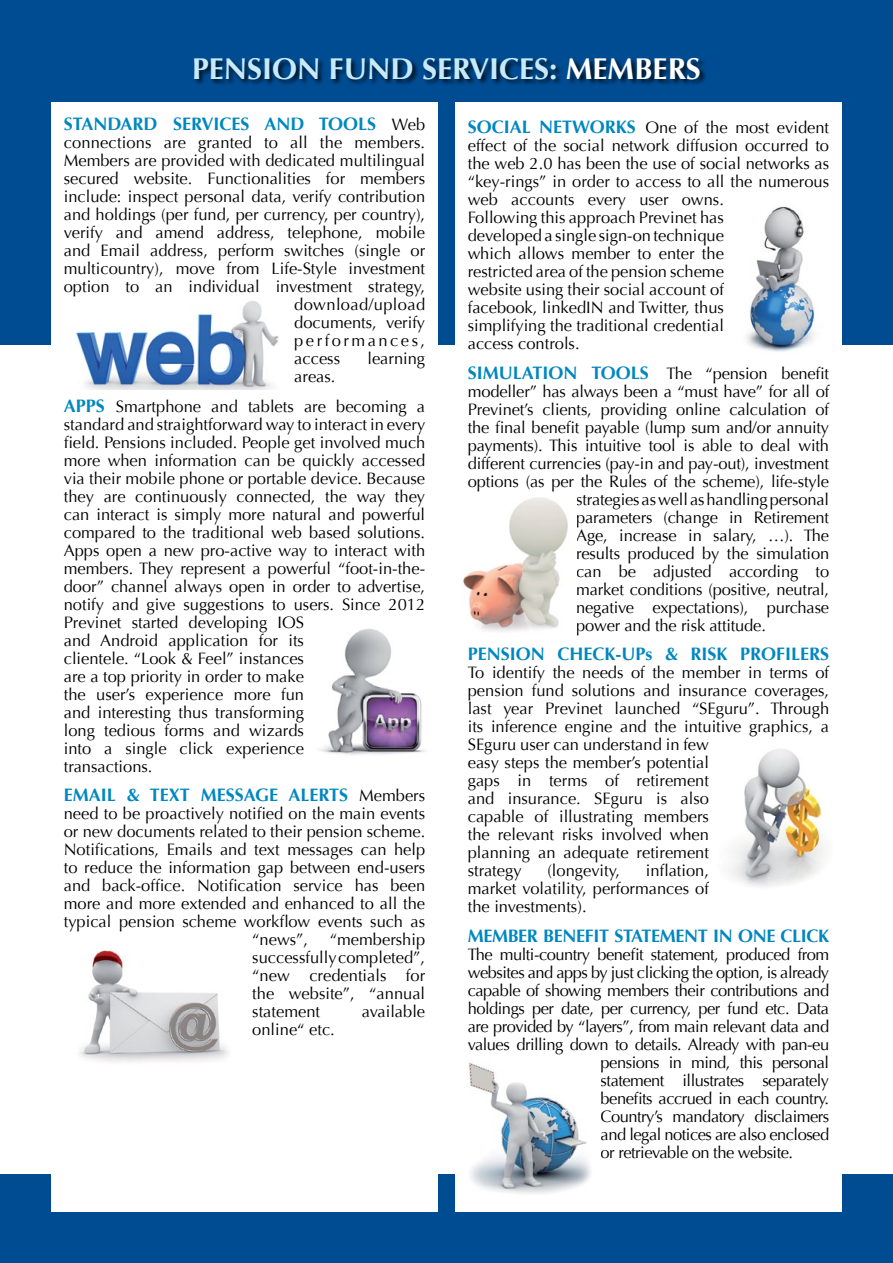
<style>
.page{position:relative;width:893px;height:1263px;background:#004c92}
.page>*{position:absolute;margin:0;border:0;box-sizing:border-box;transform-origin:0 0}
.t1{font:700 30px "Optima";color:#c7eafb}
.t2{font:700 18px "Optima";color:#0087bf}
.t3{font:700 18px "Optima";letter-spacing:-.02em;color:#0087bf}
.t4{font:16.5px/18px "Optima";color:#000}
.t5{font:16.5px "Optima";letter-spacing:-.03em;color:#000}
.t6{font:16.5px "Optima";letter-spacing:.025em;color:#000}
.t7{font:16.5px "Optima";letter-spacing:.15em;color:#000}
.s1{color:#fff}
.s2{font-weight:400;font-size:16.5px;color:#000}
.s3{font-weight:700;font-size:18px;color:#0087bf}
</style>
<div class="page">
<div style="left:0;top:345px;width:893px;height:829px;background:#fff"></div>
<div style="left:455px;top:102px;width:387px;height:1110px;background:#fff"></div>
<div style="left:193px;top:58px;width:514px;height:27px;background:#000;opacity:.75"></div>
<img style="left:730px;top:749px;width:97px;height:138px">
<img style="left:468px;top:1062px;width:123px;height:132px">
<img style="left:463px;top:497px;width:105px;height:135px">
<div style="left:51px;top:102px;width:387px;height:1110px;background:#fff"></div>
<img style="left:320px;top:629px;width:106px;height:126px">
<img style="left:79px;top:950px;width:150px;height:113px">
<img style="left:747px;top:206px;width:68px;height:146px">
<img style="left:75px;top:301px;width:204px;height:89px">
<h1 class="t1" style="left:192px;top:51px;width:510px">PENSION FUND SERVICES: <span class="s1">MEMBERS</span></h1>
<p class="t2" style="left:64px;top:114px;width:363px">STANDARD SERVICES AND TOOLS <span class="s2">Web</span></p>
<p class="t4" style="left:64px;top:134px;width:363px">connections are granted to all the members.</p>
<p class="t4" style="left:64px;top:152px;width:363px">Members are provided with dedicated multilingual</p>
<p class="t4" style="left:64px;top:170px;width:363px">secured website. Functionalities for members</p>
<p class="t4" style="left:64px;top:188px;width:363px">include: inspect personal data, verify contribution</p>
<p class="t4" style="left:64px;top:206px;width:363px">and holdings (per fund, per currency, per country),</p>
<p class="t4" style="left:64px;top:224px;width:363px">verify and amend address, telephone, mobile</p>
<p class="t4" style="left:64px;top:242px;width:363px">and Email address, perform switches (single or</p>
<p class="t4" style="left:64px;top:260px;width:363px">multicountry), move from Life-Style investment</p>
<p class="t4" style="left:64px;top:278px;width:363px">option to an individual investment strategy,</p>
<p class="t6" style="left:294px;top:295px;width:133px">download/upload</p>
<p class="t4" style="left:294px;top:314px;width:132px">documents, verify</p>
<p class="t7" style="left:294px;top:331px;width:132px">performances,</p>
<p class="t4" style="left:294px;top:350px;width:47px">access</p>
<p class="t4" style="left:367px;top:350px;width:59px">learning</p>
<p class="t4" style="left:64px;top:362px;width:363px;line-height:29.5px;text-indent:230px">areas.<br><span class="s3">APPS</span> Smartphone and tablets are becoming a</p>
<p class="t4" style="left:64px;top:415px;width:363px">standard and straightforward way to interact in every field. Pensions included. People get involved much more when information can be quickly accessed via their mobile phone or portable device. Because they are continuously connected, the way they can interact is simply more natural and powerful compared to the traditional web based solutions.<br>Apps open a new pro-active way to interact with members. They represent a powerful “foot-in-the&shy;door” channel always open in order to advertise, notify and give suggestions to users. Since 2012<br>Previnet started developing IOS<br>and Android application for its<br>clientele. “Look &amp; Feel” instances<br>are a top priority in order to make<br>the user’s experience more fun<br>and interesting thus transforming<br>long tedious forms and wizards<br>into a single click experience<br>transactions.</p>
<p class="t2" style="left:64px;top:785px;width:363px">EMAIL &amp; TEXT MESSAGE ALERTS <span class="s2">Members</span></p>
<p class="t4" style="left:64px;top:805px;width:363px">need to be proactively notified on the main events</p>
<p class="t4" style="left:64px;top:823px;width:363px">or new documents related to their pension scheme.</p>
<p class="t4" style="left:64px;top:841px;width:363px">Notifications, Emails and text messages can help</p>
<p class="t4" style="left:64px;top:859px;width:363px">to reduce the information gap between end-users</p>
<p class="t4" style="left:64px;top:877px;width:363px">and back-office. Notification service has been</p>
<p class="t4" style="left:64px;top:895px;width:363px">more and more extended and enhanced to all the</p>
<p class="t4" style="left:64px;top:913px;width:363px">typical pension scheme workflow events such as</p>
<p class="t4" style="left:252px;top:931px;width:57px">“news”,</p>
<p class="t4" style="left:252px;top:931px;width:174px;text-align:justify;text-indent:78px">“membership successfully completed”, “new credentials for the website”, “annual statement</p>
<p class="t4" style="left:362px;top:1003px;width:65px">available</p>
<p class="t4" style="left:252px;top:1021px;width:84px">online“ etc.</p>
<p class="t4" style="left:468px;top:119px;width:363px"><span class="s3">SOCIAL NETWORKS</span> One of the most evident effect of the social network diffusion occurred to the web 2.0 has been the use of social networks as “key-rings” in order to access to all the numerous web accounts every user owns.<br>Following this approach Previnet has<br>developed a single sign-on technique<br>which allows member to enter the<br>restricted area of the pension scheme<br>website using their social account of<br>facebook, linkedIN and Twitter, thus<br>simplifying the traditional credential<br>access controls.</p>
<p class="t4" style="left:468px;top:364px;width:363px"><span class="s3">SIMULATION TOOLS</span> The “pension benefit</p>
<p class="t4" style="left:468px;top:382px;width:363px">modeller” has always been a “must have” for all of</p>
<p class="t4" style="left:468px;top:400px;width:363px">Previnet’s clients, providing online calculation of</p>
<p class="t4" style="left:468px;top:418px;width:363px">the final benefit payable (lump sum and/or annuity</p>
<p class="t4" style="left:468px;top:436px;width:363px">payments). This intuitive tool is able to deal with</p>
<p class="t4" style="left:468px;top:454px;width:363px">different currencies (pay-in and pay-out), investment</p>
<p class="t4" style="left:468px;top:472px;width:363px">options (as per the Rules of the scheme), life-style</p>
<p class="t4" style="left:576px;top:490px;width:254px">strategies as well as handling personal</p>
<p class="t4" style="left:576px;top:508px;width:255px">parameters (change in Retirement</p>
<p class="t4" style="left:576px;top:526px;width:255px">Age, increase in salary, …). The</p>
<p class="t4" style="left:576px;top:544px;width:254px">results produced by the simulation</p>
<p class="t4" style="left:576px;top:562px;width:254px">can be adjusted according to</p>
<p class="t4" style="left:576px;top:580px;width:255px">market conditions (positive, neutral,</p>
<p class="t4" style="left:576px;top:598px;width:254px">negative expectations), purchase</p>
<p class="t4" style="left:576px;top:616px;width:191px">power and the risk attitude.</p>
<p class="t2" style="left:468px;top:644px;width:363px">PENSION CHECK-UPs &amp; RISK PROFILERS</p>
<p class="t4" style="left:468px;top:664px;width:363px">To identify the needs of the member in terms of pension fund solutions and insurance coverages, last year Previnet launched “SEguru”. Through its inference engine and the intuitive graphics, a SEguru user can understand in few<br>easy steps the member’s potential<br>gaps in terms of retirement<br>and insurance. SEguru is also<br>capable of illustrating members<br>the relevant risks involved when<br>planning an adequate retirement<br>strategy</p>
<p class="t4" style="left:468px;top:862px;width:243px;text-align:justify;text-indent:178px">inflation, market volatility, performances of the investments).</p>
<p class="t3" style="left:468px;top:925px;width:363px">MEMBER BENEFIT STATEMENT IN ONE CLICK</p>
<p class="t5" style="left:468px;top:944px;width:363px">The multi-country benefit statement, produced from</p>
<p class="t5" style="left:468px;top:962px;width:363px">websites and apps by just clicking the option, is already</p>
<p class="t5" style="left:468px;top:980px;width:363px">capable of showing members their contributions and</p>
<p class="t5" style="left:468px;top:998px;width:363px">holdings per date, per currency, per fund etc. Data</p>
<p class="t5" style="left:468px;top:1016px;width:363px">are provided by “layers”, from main relevant data and</p>
<p class="t5" style="left:468px;top:1034px;width:363px">values drilling down to details. Already with pan-eu</p>
<p class="t5" style="left:601px;top:1052px;width:230px">pensions in mind, this personal</p>
<p class="t5" style="left:601px;top:1070px;width:230px">statement illustrates separately</p>
<p class="t5" style="left:601px;top:1088px;width:230px">benefits accrued in each country.</p>
<p class="t5" style="left:601px;top:1106px;width:230px">Country’s mandatory disclaimers</p>
<p class="t5" style="left:601px;top:1124px;width:230px">and legal notices are also enclosed</p>
<p class="t5" style="left:601px;top:1142px;width:194px">or retrievable on the website.</p>
<p class="t4" style="left:547px;top:862px;width:74px">(longevity,</p>
</div>
